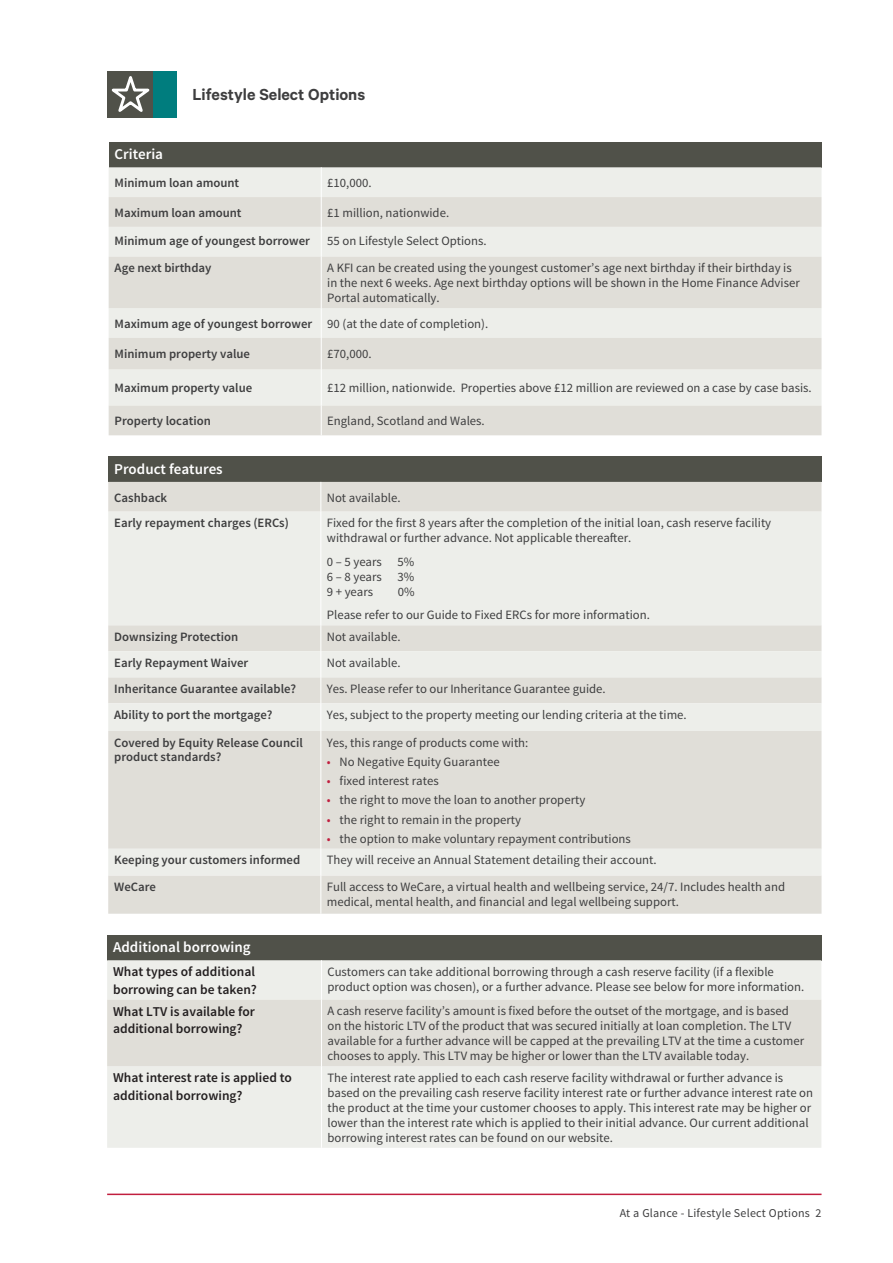
<style>
.page{position:relative;width:893px;height:1263px;background:#fff}
.page>*{position:absolute;margin:0;border:0;box-sizing:border-box;transform-origin:0 0}
.t1{font:600 18px "Calibre";color:#3e3e3f}
.t2{font:600 15px "Source Sans Pro";color:#fff}
.t3{font:600 13.5px/17.2px "Source Sans Pro";color:#231f20}
.t4{font:12.75px/15px "Source Sans Pro";color:#3e3e3f}
.t5{font:600 12.75px/15px "Source Sans Pro";color:#3e3e3f}
.t6{font:12px "Source Sans Pro";letter-spacing:.02em;color:#3e3e3f}
.s1{font-weight:400}
.s2{color:#c11e3e}
</style>
<div class="page">
<hr style="left:107px;top:1193px;width:714px;height:2px;background:#c11e3e">
<div style="left:109px;top:142px;width:712px;height:25px;background:#505149"></div>
<div style="left:109px;top:167px;width:712px;height:30px;background:#edeeea"></div>
<svg style="left:109px;top:197px;width:712px;height:238px;background:#e5e4df"></svg>
<hr style="left:321px;top:167px;width:1px;height:30px;background:#fff">
<hr style="left:321px;top:197px;width:1px;height:30px;background:#fff">
<hr style="left:321px;top:227px;width:1px;height:30px;background:#fff">
<hr style="left:321px;top:257px;width:1px;height:51px;background:#fff">
<hr style="left:321px;top:308px;width:1px;height:30px;background:#fff">
<hr style="left:321px;top:338px;width:1px;height:31px;background:#fff">
<hr style="left:321px;top:369px;width:1px;height:37px;background:#fff">
<svg style="left:321px;top:406px;width:1px;height:29px"></svg>
<div style="left:108px;top:457px;width:713px;height:25px;background:#505149"></div>
<div style="left:108px;top:482px;width:713px;height:432px;background:#e0ded8"></div>
<svg style="left:108px;top:512px;width:713px;height:363px;background:#e7e6e1"></svg>
<hr style="left:320px;top:482px;width:1px;height:30px;background:#fff">
<hr style="left:320px;top:512px;width:1px;height:113px;background:#fff">
<svg style="left:320px;top:625px;width:1px;height:106px"></svg>
<hr style="left:320px;top:731px;width:1px;height:118px;background:#fff">
<svg style="left:320px;top:849px;width:1px;height:26px"></svg>
<hr style="left:320px;top:875px;width:1px;height:39px;background:#fff">
<div style="left:107px;top:71px;width:47px;height:47px;background:#505149"></div>
<svg style="left:111px;top:76px;width:39px;height:36px"></svg>
<div style="left:153px;top:71px;width:24px;height:47px;background:#007d7e"></div>
<div style="left:107px;top:935px;width:714px;height:25px;background:#505149"></div>
<div style="left:107px;top:960px;width:714px;height:188px;background:#edeeea"></div>
<div style="left:107px;top:1000px;width:714px;height:66px;background:#e0ded8"></div>
<hr style="left:321px;top:960px;width:1px;height:40px;background:#fff">
<hr style="left:321px;top:1000px;width:1px;height:66px;background:#fff">
<hr style="left:321px;top:1066px;width:1px;height:82px;background:#fff">
<h1 class="t1" style="left:192px;top:83px;width:174px">Lifestyle Select Options</h1>
<p class="t2" style="left:115px;top:145px;width:50px">Criteria</p>
<p class="t5" style="left:115px;top:176px;width:126px">Minimum loan amount</p>
<p class="t4" style="left:327px;top:175px;width:46px">£10,000.</p>
<p class="t5" style="left:115px;top:205px;width:128px">Maximum loan amount</p>
<p class="t4" style="left:327px;top:205px;width:123px">£1 million, nationwide.</p>
<p class="t5" style="left:115px;top:233px;width:197px">Minimum age of youngest borrower</p>
<p class="t4" style="left:327px;top:233px;width:161px">55 on Lifestyle Select Options.</p>
<p class="t5" style="left:115px;top:261px;width:98px">Age next birthday</p>
<p class="t4" style="left:327px;top:261px;width:474px">A KFI can be created using the youngest customer’s age next birthday if their birthday is in the next 6 weeks. Age next birthday options will be shown in the Home Finance Adviser<br>Portal automatically.</p>
<p class="t5" style="left:115px;top:316px;width:375px">Maximum age of youngest borrower <span class="s1">90 (at the date of completion).</span></p>
<p class="t5" style="left:115px;top:347px;width:137px">Minimum property value</p>
<p class="t4" style="left:327px;top:347px;width:46px">£70,000.</p>
<p class="t5" style="left:115px;top:381px;width:139px">Maximum property value</p>
<p class="t4" style="left:327px;top:381px;width:486px">£12 million, nationwide. Properties above £12 million are reviewed on a case by case basis.</p>
<p class="t5" style="left:115px;top:414px;width:98px">Property location</p>
<p class="t4" style="left:327px;top:414px;width:159px">England, Scotland and Wales.</p>
<p class="t2" style="left:114px;top:459px;width:110px">Product features</p>
<p class="t5" style="left:114px;top:490px;width:54px">Cashback</p>
<p class="t4" style="left:327px;top:490px;width:75px">Not available.</p>
<p class="t5" style="left:114px;top:516px;width:176px">Early repayment charges (ERCs)</p>
<p class="t4" style="left:327px;top:516px;width:446px">Fixed for the first 8 years after the completion of the initial loan, cash reserve facility withdrawal or further advance. Not applicable thereafter.</p>
<p class="t4" style="left:327px;top:554px;width:89px;text-align:justify">0 – 5 years 5% 6 – 8 years 3% 9 + years</p>
<p class="t4" style="left:327px;top:580px;width:325px;line-height:23.5px;text-indent:71px">0%<br>Please refer to our Guide to Fixed ERCs for more information.</p>
<p class="t5" style="left:114px;top:629px;width:126px">Downsizing Protection</p>
<p class="t4" style="left:327px;top:629px;width:75px">Not available.</p>
<p class="t5" style="left:114px;top:655px;width:136px">Early Repayment Waiver</p>
<p class="t4" style="left:327px;top:655px;width:75px">Not available.</p>
<p class="t5" style="left:114px;top:681px;width:184px">Inheritance Guarantee available?</p>
<p class="t4" style="left:327px;top:681px;width:280px">Yes. Please refer to our Inheritance Guarantee guide.</p>
<p class="t5" style="left:114px;top:707px;width:160px">Ability to port the mortgage?</p>
<p class="t4" style="left:327px;top:707px;width:361px">Yes, subject to the property meeting our lending criteria at the time.</p>
<p class="t5" style="left:114px;top:735px;width:190px">Covered by Equity Release Council product standards?</p>
<p class="t4" style="left:327px;top:735px;width:203px">Yes, this range of products come with:</p>
<p class="t4" style="left:327px;top:754px;width:174px"><span class="s2">•</span> No Negative Equity Guarantee</p>
<p class="t4" style="left:327px;top:773px;width:113px"><span class="s2">•</span> fixed interest rates</p>
<p class="t4" style="left:327px;top:793px;width:260px"><span class="s2">•</span> the right to move the loan to another property</p>
<p class="t4" style="left:327px;top:812px;width:196px"><span class="s2">•</span> the right to remain in the property</p>
<p class="t4" style="left:327px;top:831px;width:306px"><span class="s2">•</span> the option to make voluntary repayment contributions</p>
<p class="t5" style="left:114px;top:853px;width:188px">Keeping your customers informed</p>
<p class="t4" style="left:327px;top:853px;width:331px">They will receive an Annual Statement detailing their account.</p>
<p class="t5" style="left:114px;top:879px;width:43px">WeCare</p>
<p class="t4" style="left:327px;top:879px;width:460px">Full access to WeCare, a virtual health and wellbeing service, 24/7. Includes health and medical, mental health, and financial and legal wellbeing support.</p>
<p class="t2" style="left:113px;top:938px;width:139px">Additional borrowing</p>
<p class="t3" style="left:113px;top:964px;width:145px">What types of additional borrowing can be taken?</p>
<p class="t4" style="left:327px;top:964px;width:478px">Customers can take additional borrowing through a cash reserve facility (if a flexible product option was chosen), or a further advance. Please see below for more information.</p>
<p class="t3" style="left:113px;top:1003px;width:143px">What LTV is available for additional borrowing?</p>
<p class="t4" style="left:327px;top:1004px;width:478px">A cash reserve facility’s amount is fixed before the outset of the mortgage, and is based on the historic LTV of the product that was secured initially at loan completion. The LTV available for a further advance will be capped at the prevailing LTV at the time a customer chooses to apply. This LTV may be higher or lower than the LTV available today.</p>
<p class="t3" style="left:113px;top:1069px;width:180px">What interest rate is applied to additional borrowing?</p>
<p class="t4" style="left:327px;top:1070px;width:487px">The interest rate applied to each cash reserve facility withdrawal or further advance is based on the prevailing cash reserve facility interest rate or further advance interest rate on the product at the time your customer chooses to apply. This interest rate may be higher or lower than the interest rate which is applied to their initial advance. Our current additional borrowing interest rates can be found on our website.</p>
<p class="t6" style="left:620px;top:1205px;width:203px">At a Glance - Lifestyle Select Options 2</p>
</div>
